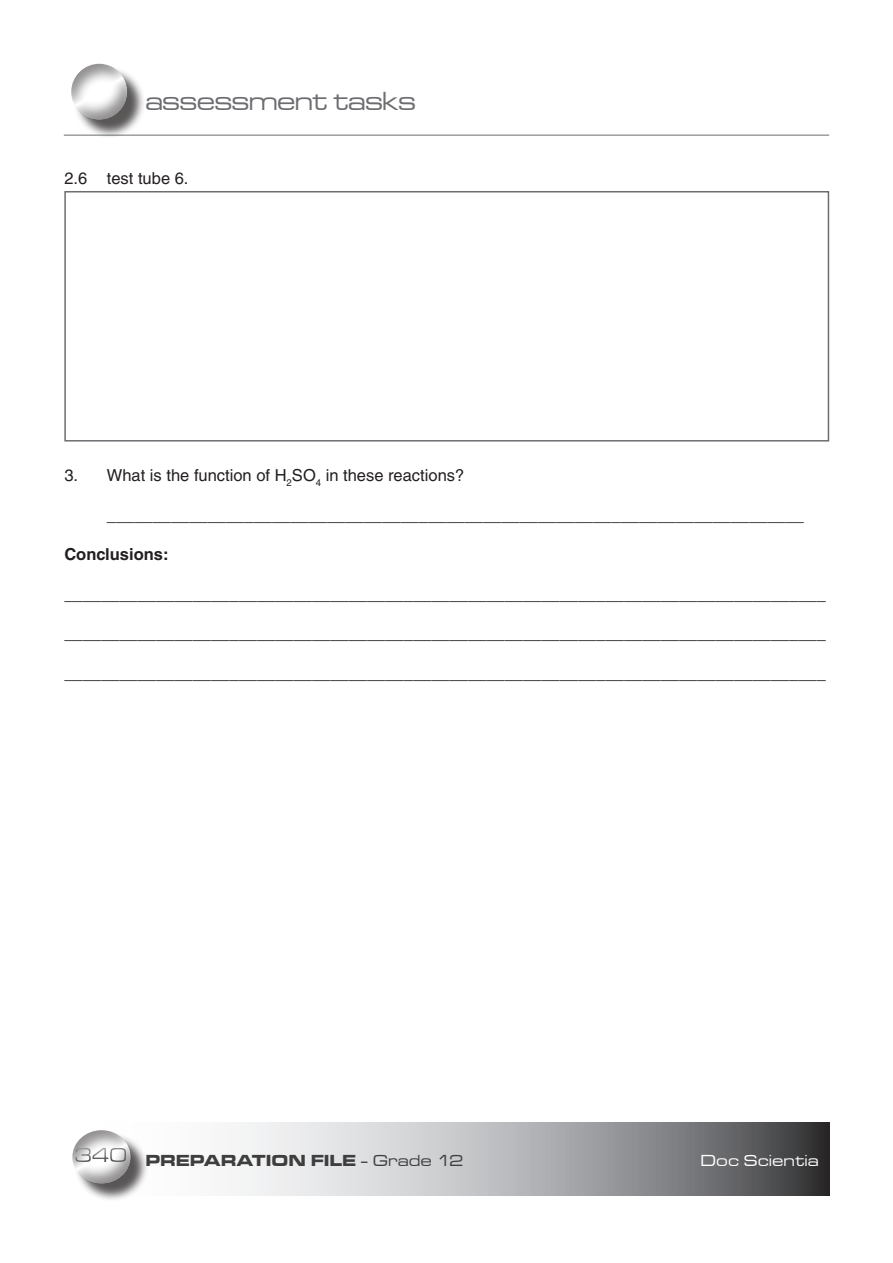
<style>
.page{position:relative;width:893px;height:1263px;background:#fff}
.page>*{position:absolute;margin:0;border:0;box-sizing:border-box;transform-origin:0 0}
.t1{font:27px "Microgramma D Medi Exte";color:#6c6d70}
.t2{font:16.5px "Helvetica LT";color:#231f20}
.t3{font:16.5px "Microgramma D Bold Exte";letter-spacing:.04em;color:#3e3e3f}
.t4{font:700 16.5px "Helvetica LT";color:#231f20}
.t5{font:16.5px "Microgramma D Medi Exte";letter-spacing:.04em;color:#fff}
.s1{font-family:"Microgramma D Medi Exte"}
</style>
<div class="page">
<hr style="left:64px;top:135px;width:765px;height:1px;background:#6c6d70">
<div style="left:73px;top:66px;width:73px;height:72px;background:#231f20;opacity:.75"></div>
<div style="left:70px;top:61px;width:60px;height:60px;background:#231f20;opacity:.5"></div>
<svg style="left:235px;top:1122px;width:594px;height:73px"></svg>
<div style="left:75px;top:1132px;width:74px;height:70px;background:#231f20;opacity:.75"></div>
<div style="left:71px;top:1127px;width:61px;height:57px;background:#231f20;opacity:.5"></div>
<div style="left:70px;top:1142px;width:64px;height:23px;background:#fff;opacity:.75"></div>
<div style="left:70px;top:1143px;width:67px;height:30px;background:#231f20;opacity:.75"></div>
<div style="left:64px;top:191px;width:765px;height:250px;background:#fff;border:2px solid #6c6d70"></div>
<h1 class="t1" style="left:146px;top:84px;width:272px">assessment tasks</h1>
<p class="t2" style="left:64px;top:169px;width:126px">2.6 test tube 6.</p>
<p class="t2" style="left:64px;top:466px;width:401px">3. What is the function of H<sub>2</sub>SO<sub>4</sub> in these reactions?</p>
<p class="t2" style="left:107px;top:505px;width:699px">____________________________________________________________________________</p>
<p class="t4" style="left:64px;top:544px;width:106px">Conclusions:</p>
<p class="t2" style="left:64px;top:584px;width:763px">___________________________________________________________________________________</p>
<p class="t2" style="left:64px;top:624px;width:763px">___________________________________________________________________________________</p>
<p class="t2" style="left:64px;top:664px;width:763px">___________________________________________________________________________________</p>
<p class="t3" style="left:74px;top:1149px;width:390px"><sup>340</sup> PREPARATION FILE <span class="s1">- Grade 12</span></p>
<p class="t5" style="left:701px;top:1150px;width:119px">Doc Scientia</p>
</div>
